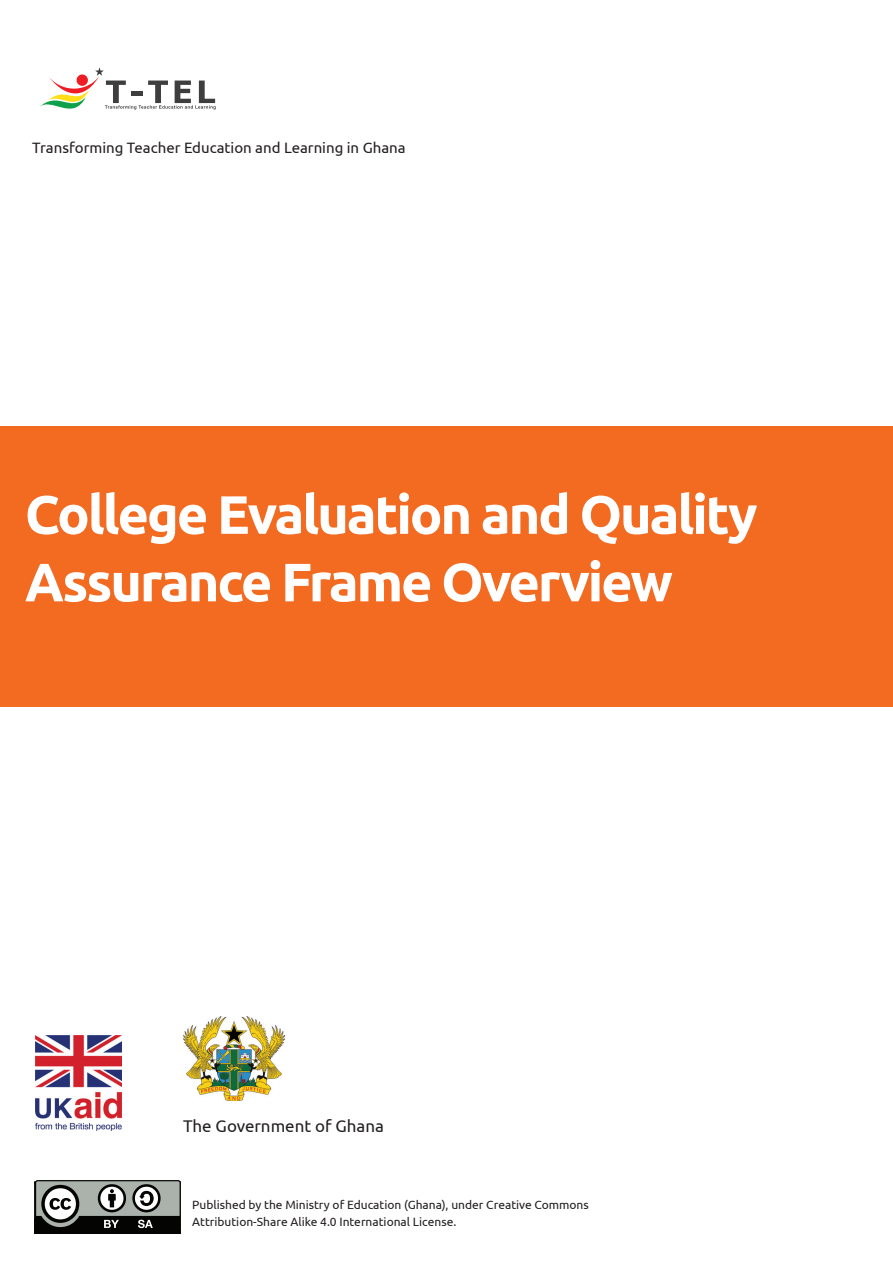
<style>
.page{position:relative;width:893px;height:1263px;background:#fff}
.page>*{position:absolute;margin:0;border:0;box-sizing:border-box;transform-origin:0 0}
.t1{font:700 54px/67.5px "Ubuntu";letter-spacing:-.04em;color:#fff}
.t2{font:16.95px "Ubuntu";color:#231f20}
.t3{font:15px "Ubuntu";color:#231f20}
.t4{font:12px/16.5px "Ubuntu";color:#231f20}
</style>
<div class="page">
<div style="left:0;top:426px;width:893px;height:281px;background:#f36a21"></div>
<svg style="left:40px;top:67px;width:176px;height:43px"></svg>
<img style="left:36px;top:1035px;width:86px;height:95px">
<img style="left:183px;top:1016px;width:101px;height:85px">
<svg style="left:35px;top:1180px;width:146px;height:52px;background:#717471"></svg>
<p class="t3" style="left:32px;top:138px;width:375px">Transforming Teacher Education and Learning in Ghana</p>
<h1 class="t1" style="left:25px;top:480px;width:734px">College Evaluation and Quality<br>Assurance Frame Overview</h1>
<h2 class="t2" style="left:183px;top:1115px;width:202px">The Government of Ghana</h2>
<p class="t4" style="left:192px;top:1196px;width:398px">Published by the Ministry of Education (Ghana), under Creative Commons<br>Attribution-Share Alike 4.0 International License.</p>
</div>
